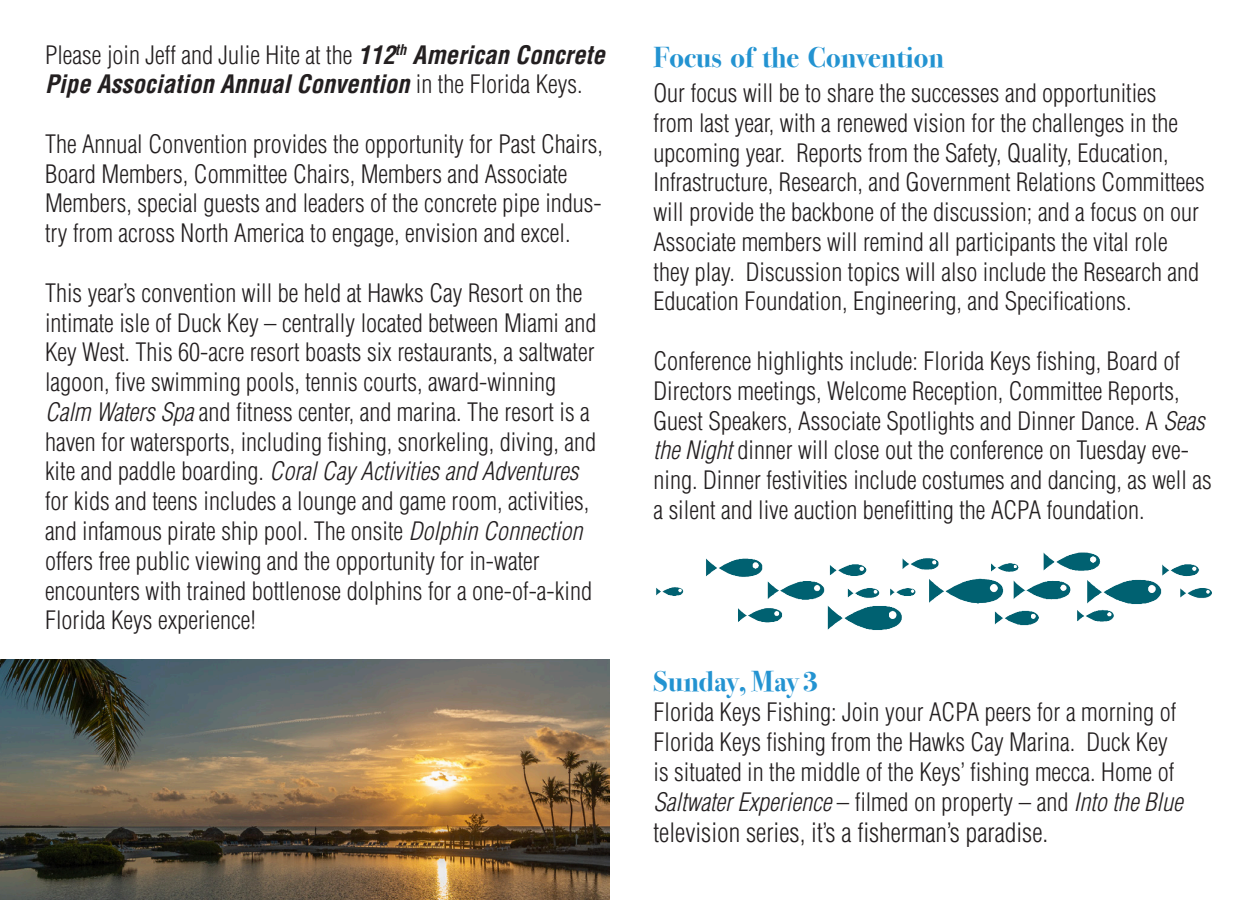
<style>
.page{position:relative;width:1260px;height:900px;background:#fff}
.page>*{position:absolute;margin:0;border:0;box-sizing:border-box;transform-origin:0 0}
.t1{font:700 28.75px "Bodoni Svty Two ITCTT";color:#2393d1}
.t2{font:300 condensed 26px "Helvetica LT Std";color:#231f20}
.t3{font:300 condensed 24.75px/29.8px "Helvetica LT Std";color:#231f20}
.t4{font:italic 700 condensed 24.75px/29.8px "Helvetica LT Std";color:#231f20}
.s1{font-weight:300;font-style:normal}
.s2{font-style:italic}
</style>
<div class="page">
<img style="left:0;top:659px;width:609px;height:241px">
<img style="left:656px;top:552px;width:556px;height:78px">
<p class="t4" style="left:45px;top:40px;width:561px"><span class="s1">Please join Jeff and Julie Hite at the</span> 112<sup>th</sup> American Concrete<br>Pipe Association Annual Convention <span class="s1">in the Florida Keys.</span></p>
<p class="t3" style="left:45px;top:129px;width:560px">The Annual Convention provides the opportunity for Past Chairs, Board Members, Committee Chairs, Members and Associate Members, special guests and leaders of the concrete pipe indus&shy;try from across North America to engage, envision and excel.</p>
<p class="t3" style="left:45px;top:278px;width:553px">This year’s convention will be held at Hawks Cay Resort on the intimate isle of Duck Key – centrally located between Miami and Key West. This 60-acre resort boasts six restaurants, a saltwater lagoon, five swimming pools, tennis courts, award-winning <span class="s2">Calm Waters Spa</span> and fitness center, and marina. The resort is a haven for watersports, including fishing, snorkeling, diving, and kite and paddle boarding. <span class="s2">Coral Cay Activities and Adventures </span>for kids and teens includes a lounge and game room, activities, and infamous pirate ship pool. The onsite <span class="s2">Dolphin Connection </span>offers free public viewing and the opportunity for in-water encounters with trained bottlenose dolphins for a one-of-a-kind Florida Keys experience!</p>
<p class="t1" style="left:654px;top:34px;width:292px">Focus of the Convention</p>
<p class="t3" style="left:654px;top:78px;width:553px">Our focus will be to share the successes and opportunities<br>from last year, with a renewed vision for the challenges in the upcoming year. Reports from the Safety, Quality, Education, Infrastructure, Research, and Government Relations Committees will provide the backbone of the discussion; and a focus on our Associate members will remind all participants the vital role they play. Discussion topics will also include the Research and Education Foundation, Engineering, and Specifications.</p>
<p class="t3" style="left:654px;top:346px;width:560px">Conference highlights include: Florida Keys fishing, Board of Directors meetings, Welcome Reception, Committee Reports, Guest Speakers, Associate Spotlights and Dinner Dance. A <span class="s2">Seas the Night</span> dinner will close out the conference on Tuesday eve&shy;ning. Dinner festivities include costumes and dancing, as well as a silent and live auction benefitting the ACPA foundation.</p>
<p class="t1" style="left:654px;top:658px;width:167px">Sunday, May 3</p>
<p class="t3" style="left:654px;top:697px;width:531px">Florida Keys Fishing: Join your ACPA peers for a morning of Florida Keys fishing from the Hawks Cay Marina. Duck Key is situated in the middle of the Keys’ fishing mecca. Home of <span class="s2">Saltwater Experience</span> – filmed on property – and <span class="s2">Into the Blue</span></p>
<p class="t2" style="left:654px;top:816px;width:396px">television series, it’s a fisherman’s paradise.</p>
</div>
